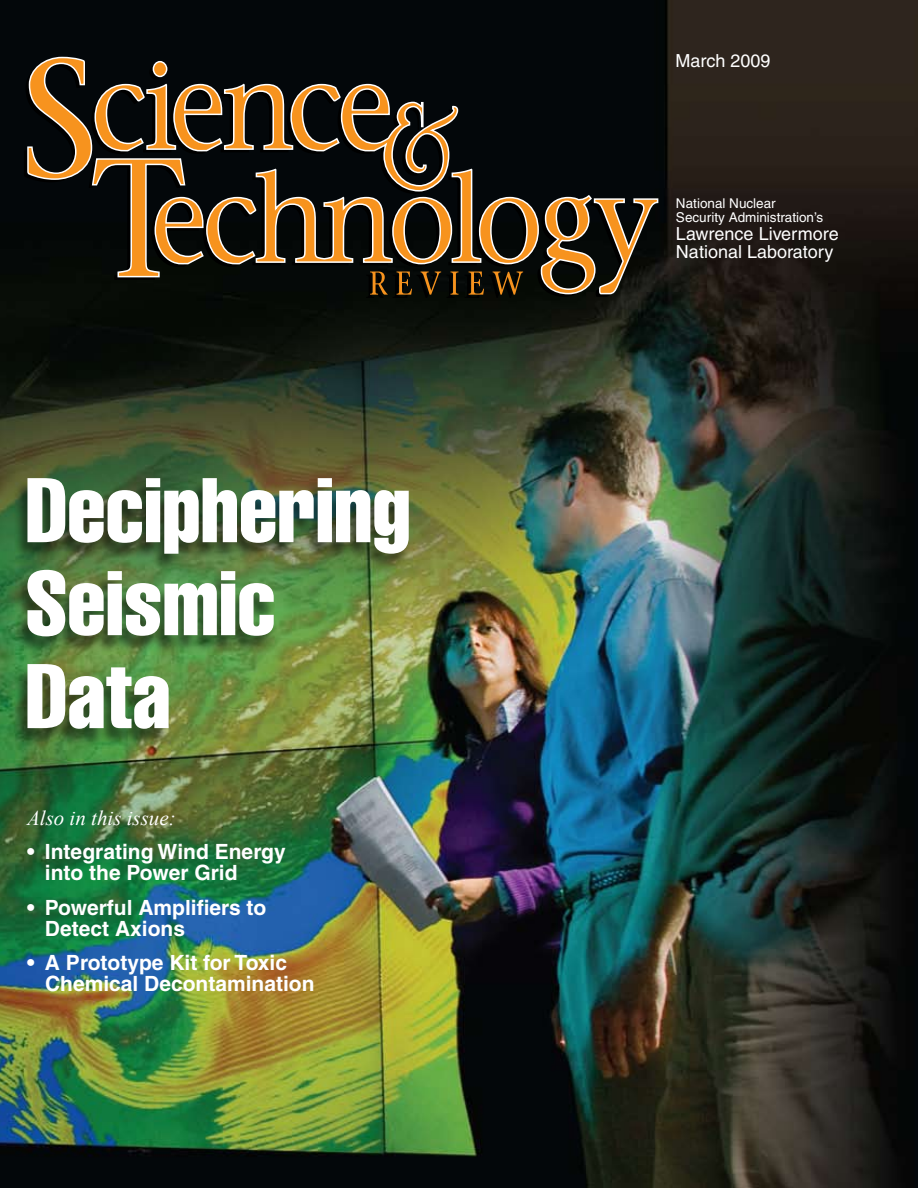
<style>
.page{position:relative;width:918px;height:1188px;background:#fff}
.page>*{position:absolute;margin:0;border:0;box-sizing:border-box;transform-origin:0 0}
.t1{font:extra-condensed 90px/93px "Helvetica";color:#fff}
.t2{font:700 21px/21px "Helvetica";color:#fff}
.t3{font:italic 21px "Times New Roman";color:#fff}
.t4{font:18px/18px "Helvetica";color:#fff}
.t5{font:13.5px/13.5px "Helvetica";color:#fff}
</style>
<div class="page">
<img style="left:0;top:0;width:918px;height:1188px">
<svg style="left:24px;top:56px;width:635px;height:242px"></svg>
<div style="left:13px;top:480px;width:508px;height:320px;background:#000;opacity:.5"></div>
<h1 class="t1" style="left:26px;top:462px;width:387px">Deciphering<br>Seismic<br>Data</h1>
<p class="t3" style="left:27px;top:803px;width:150px">Also in this issue:</p>
<p class="t2" style="left:45px;top:841px;width:242px;text-indent:-18px">• Integrating Wind Energy into the Power Grid</p>
<p class="t2" style="left:45px;top:896px;width:223px;text-indent:-18px">• Powerful Amplifiers to<br>Detect Axions</p>
<p class="t2" style="left:45px;top:952px;width:271px;text-indent:-18px">• A Prototype Kit for Toxic<br>Chemical Decontamination</p>
<p class="t4" style="left:675px;top:52px;width:97px">March 2009</p>
<p class="t5" style="left:676px;top:197px;width:149px">National Nuclear<br>Security Administration’s</p>
<p class="t4" style="left:676px;top:224px;width:164px">Lawrence Livermore<br>National Laboratory</p>
</div>
